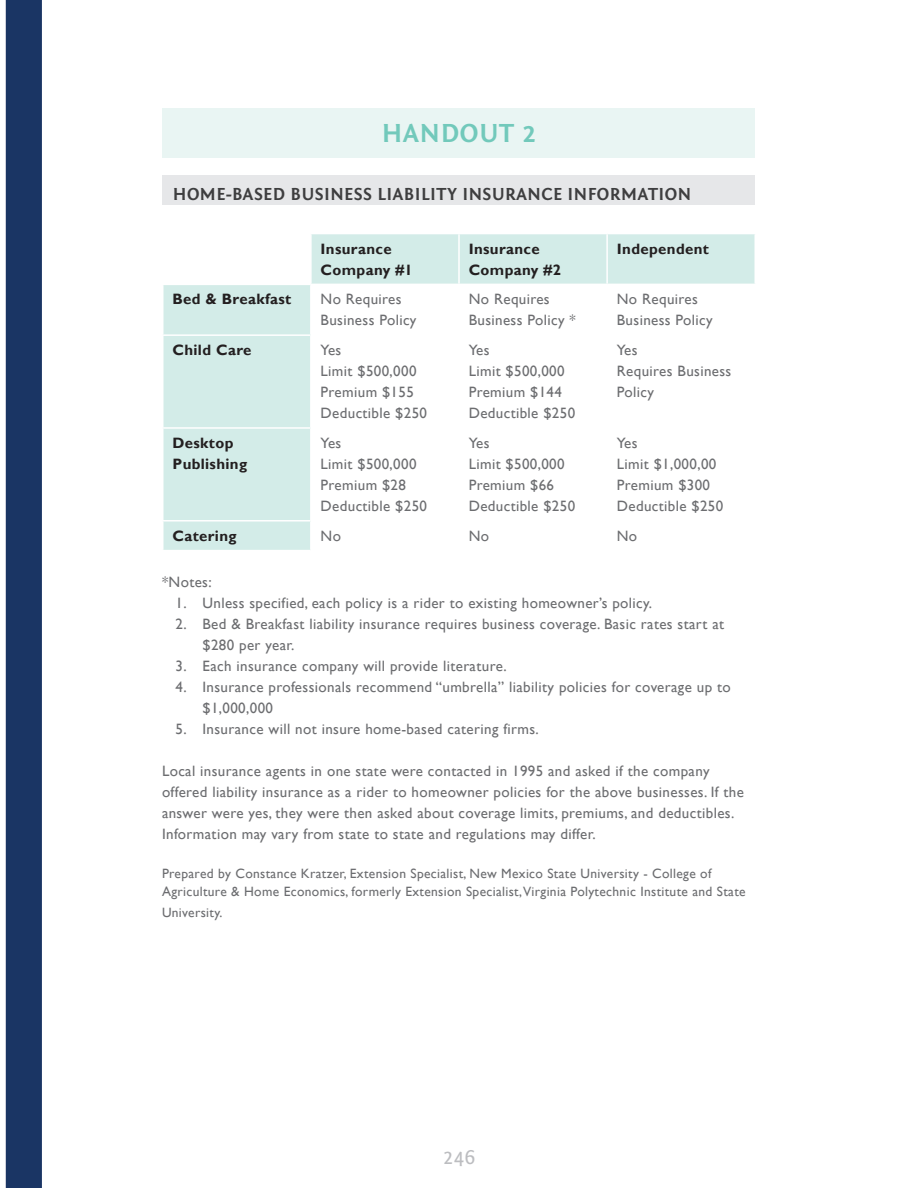
<style>
.page{position:relative;width:918px;height:1188px;background:#fff}
.page>*{position:absolute;margin:0;border:0;box-sizing:border-box;transform-origin:0 0}
.heading_3{font:700 27px "Fontin Sans";letter-spacing:.025em;color:#72c9bb}
.t1{font:21px "Fontin Sans";color:#bcbdc0}
.heading_4{font:700 18px "Fontin Sans";letter-spacing:.025em;color:#3e3e3f}
.level_1_-_numbers{font:15px/21px "Gill Sans";letter-spacing:.025em;color:#6c6d70}
.t2{font:700 15px/21px "Gill Sans";letter-spacing:.025em;color:#231f20}
.t3{font:13.5px/18px "Gill Sans";letter-spacing:.025em;color:#6c6d70}
</style>
<div class="page">
<img style="left:5px;top:0;width:750px;height:1188px">
<div style="left:162px;top:176px;width:592px;height:30px;background:#e6e7e9"></div>
<div style="left:162px;top:108px;width:592px;height:50px;background:#e9f5f3"></div>
<svg style="left:164px;top:234px;width:590px;height:316px"></svg>
<hr style="left:162px;top:233px;width:149px;height:1px;background:#fff">
<hr style="left:162px;top:234px;width:2px;height:50px;background:#fff">
<hr style="left:311px;top:233px;width:148px;height:1px;background:#fff">
<hr style="left:310px;top:234px;width:2px;height:50px;background:#fff">
<hr style="left:459px;top:233px;width:148px;height:1px;background:#fff">
<hr style="left:458px;top:234px;width:2px;height:50px;background:#fff">
<hr style="left:607px;top:233px;width:149px;height:1px;background:#fff">
<hr style="left:606px;top:234px;width:2px;height:50px;background:#fff">
<hr style="left:754px;top:234px;width:2px;height:50px;background:#fff">
<hr style="left:162px;top:284px;width:149px;height:1px;background:#fff">
<hr style="left:162px;top:285px;width:2px;height:49px;background:#fff">
<hr style="left:311px;top:284px;width:148px;height:1px;background:#fff">
<hr style="left:310px;top:285px;width:2px;height:49px;background:#fff">
<hr style="left:459px;top:284px;width:148px;height:1px;background:#fff">
<hr style="left:458px;top:285px;width:2px;height:49px;background:#fff">
<hr style="left:607px;top:284px;width:149px;height:1px;background:#fff">
<hr style="left:606px;top:285px;width:2px;height:49px;background:#fff">
<hr style="left:754px;top:285px;width:2px;height:49px;background:#fff">
<hr style="left:162px;top:334px;width:149px;height:2px;background:#fff">
<hr style="left:162px;top:336px;width:2px;height:91px;background:#fff">
<hr style="left:311px;top:334px;width:148px;height:2px;background:#fff">
<hr style="left:310px;top:336px;width:2px;height:91px;background:#fff">
<hr style="left:459px;top:334px;width:148px;height:2px;background:#fff">
<hr style="left:458px;top:336px;width:2px;height:91px;background:#fff">
<hr style="left:607px;top:334px;width:149px;height:2px;background:#fff">
<hr style="left:606px;top:336px;width:2px;height:91px;background:#fff">
<hr style="left:754px;top:336px;width:2px;height:91px;background:#fff">
<hr style="left:162px;top:427px;width:149px;height:2px;background:#fff">
<hr style="left:162px;top:429px;width:2px;height:91px;background:#fff">
<hr style="left:311px;top:427px;width:148px;height:2px;background:#fff">
<hr style="left:310px;top:429px;width:2px;height:91px;background:#fff">
<hr style="left:459px;top:427px;width:148px;height:2px;background:#fff">
<hr style="left:458px;top:429px;width:2px;height:91px;background:#fff">
<hr style="left:607px;top:427px;width:149px;height:2px;background:#fff">
<hr style="left:606px;top:429px;width:2px;height:91px;background:#fff">
<hr style="left:754px;top:429px;width:2px;height:91px;background:#fff">
<hr style="left:162px;top:520px;width:149px;height:2px;background:#fff">
<hr style="left:162px;top:522px;width:2px;height:28px;background:#fff">
<hr style="left:311px;top:520px;width:148px;height:2px;background:#fff">
<hr style="left:310px;top:522px;width:2px;height:28px;background:#fff">
<hr style="left:459px;top:520px;width:148px;height:2px;background:#fff">
<hr style="left:458px;top:522px;width:2px;height:28px;background:#fff">
<hr style="left:607px;top:520px;width:149px;height:2px;background:#fff">
<hr style="left:606px;top:522px;width:2px;height:28px;background:#fff">
<hr style="left:754px;top:522px;width:2px;height:28px;background:#fff">
<hr style="left:162px;top:550px;width:149px;height:1px;background:#fff">
<hr style="left:311px;top:550px;width:148px;height:1px;background:#fff">
<hr style="left:459px;top:550px;width:148px;height:1px;background:#fff">
<hr style="left:607px;top:550px;width:149px;height:1px;background:#fff">
<p class="heading_3" style="left:382px;top:118px;width:156px">HANDOUT 2</p>
<p class="heading_4" style="left:173px;top:185px;width:520px">HOME-BASED BUSINESS LIABILITY INSURANCE INFORMATION</p>
<p class="t2" style="left:321px;top:238px;width:94px">Insurance<br>Company #1</p>
<p class="t2" style="left:469px;top:238px;width:94px">Insurance<br>Company #2</p>
<p class="t2" style="left:617px;top:238px;width:94px">Independent</p>
<p class="t2" style="left:172px;top:289px;width:120px">Bed &amp; Breakfast</p>
<p class="level_1_-_numbers" style="left:321px;top:289px;width:97px">No Requires<br>Business Policy</p>
<p class="level_1_-_numbers" style="left:469px;top:289px;width:109px">No Requires<br>Business Policy *</p>
<p class="level_1_-_numbers" style="left:617px;top:289px;width:97px">No Requires<br>Business Policy</p>
<p class="t2" style="left:172px;top:340px;width:80px">Child Care</p>
<p class="level_1_-_numbers" style="left:321px;top:340px;width:22px">Yes</p>
<p class="level_1_-_numbers" style="left:321px;top:361px;width:97px">Limit $500,000</p>
<p class="level_1_-_numbers" style="left:321px;top:382px;width:95px">Premium $155</p>
<p class="level_1_-_numbers" style="left:321px;top:403px;width:108px">Deductible $250</p>
<p class="level_1_-_numbers" style="left:469px;top:340px;width:22px">Yes</p>
<p class="level_1_-_numbers" style="left:469px;top:361px;width:97px">Limit $500,000</p>
<p class="level_1_-_numbers" style="left:469px;top:382px;width:95px">Premium $144</p>
<p class="level_1_-_numbers" style="left:469px;top:403px;width:108px">Deductible $250</p>
<p class="level_1_-_numbers" style="left:617px;top:340px;width:22px">Yes</p>
<p class="level_1_-_numbers" style="left:617px;top:361px;width:116px">Requires Business</p>
<p class="level_1_-_numbers" style="left:617px;top:382px;width:39px">Policy</p>
<p class="t2" style="left:172px;top:433px;width:76px">Desktop<br>Publishing</p>
<p class="level_1_-_numbers" style="left:321px;top:433px;width:22px">Yes</p>
<p class="level_1_-_numbers" style="left:321px;top:454px;width:97px">Limit $500,000</p>
<p class="level_1_-_numbers" style="left:321px;top:475px;width:87px">Premium $28</p>
<p class="level_1_-_numbers" style="left:321px;top:496px;width:108px">Deductible $250</p>
<p class="level_1_-_numbers" style="left:469px;top:433px;width:22px">Yes</p>
<p class="level_1_-_numbers" style="left:469px;top:454px;width:97px">Limit $500,000</p>
<p class="level_1_-_numbers" style="left:469px;top:475px;width:87px">Premium $66</p>
<p class="level_1_-_numbers" style="left:469px;top:496px;width:108px">Deductible $250</p>
<p class="level_1_-_numbers" style="left:617px;top:433px;width:22px">Yes</p>
<p class="level_1_-_numbers" style="left:617px;top:454px;width:101px">Limit $1,000,00</p>
<p class="level_1_-_numbers" style="left:617px;top:475px;width:95px">Premium $300</p>
<p class="level_1_-_numbers" style="left:617px;top:496px;width:108px">Deductible $250</p>
<p class="t2" style="left:172px;top:526px;width:66px">Catering</p>
<p class="level_1_-_numbers" style="left:321px;top:526px;width:22px">No</p>
<p class="level_1_-_numbers" style="left:469px;top:526px;width:22px">No</p>
<p class="level_1_-_numbers" style="left:617px;top:526px;width:22px">No</p>
<p class="level_1_-_numbers" style="left:162px;top:572px;width:51px">*Notes:</p>
<p class="level_1_-_numbers" style="left:176px;top:593px;width:478px">1. Unless specified, each policy is a rider to existing homeowner’s policy.</p>
<p class="level_1_-_numbers" style="left:202px;top:614px;width:523px;text-indent:-27px">2. Bed &amp; Breakfast liability insurance requires business coverage. Basic rates start at $280 per year.</p>
<p class="level_1_-_numbers" style="left:176px;top:656px;width:333px">3. Each insurance company will provide literature.</p>
<p class="level_1_-_numbers" style="left:202px;top:677px;width:530px;text-indent:-27px">4. Insurance professionals recommend “umbrella” liability policies for coverage up to $1,000,000</p>
<p class="level_1_-_numbers" style="left:176px;top:719px;width:365px">5. Insurance will not insure home-based catering firms.</p>
<p class="level_1_-_numbers" style="left:162px;top:761px;width:584px">Local insurance agents in one state were contacted in 1995 and asked if the company offered liability insurance as a rider to homeowner policies for the above businesses. If the answer were yes, they were then asked about coverage limits, premiums, and deductibles.<br>Information may vary from state to state and regulations may differ.</p>
<p class="t3" style="left:162px;top:865px;width:585px">Prepared by Constance Kratzer, Extension Specialist, New Mexico State University - College of<br>Agriculture &amp; Home Economics, formerly Extension Specialist, Virginia Polytechnic Institute and State</p>
<p class="t3" style="left:162px;top:904px;width:62px">University.</p>
<h2 class="t1" style="left:443px;top:1145px;width:34px">246</h2>
</div>
